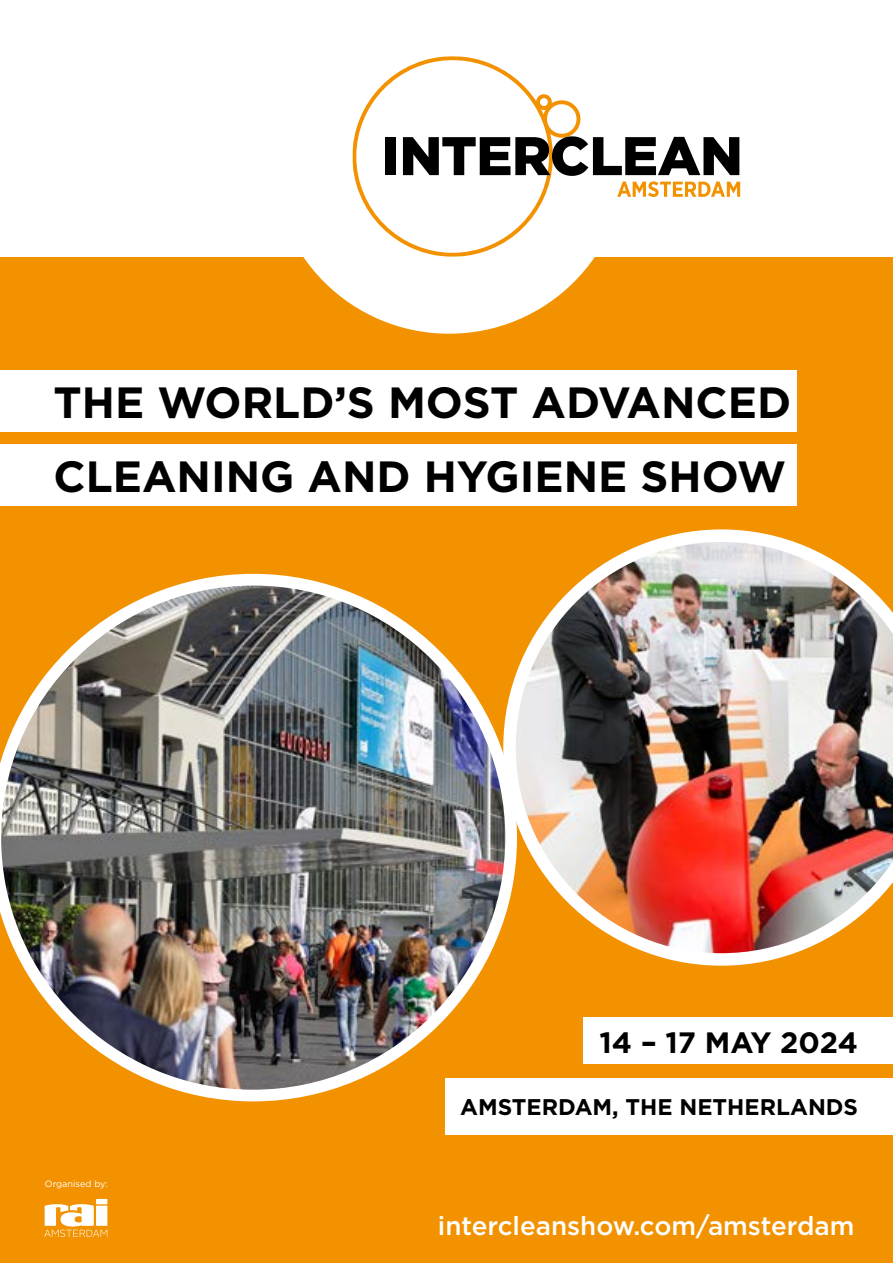
<style>
.page{position:relative;width:893px;height:1263px;background:#fff}
.page>*{position:absolute;margin:0;border:0;box-sizing:border-box;transform-origin:0 0}
.t1{font:700 43.65px/74.1px "Gotham";color:#000}
.t2{font:700 29.4px "Gotham";color:#000}
.t3{font:500 25.95px "Gotham";color:#fff}
.t4{font:700 22.65px "Gotham";color:#000}
.t5{font:9.15px "Gotham";color:#fff}
</style>
<div class="page">
<div style="left:0;top:258px;width:893px;height:1005px;background:#f39200"></div>
<svg style="left:272px;top:257px;width:354px;height:77px;fill:#fff"></svg>
<svg style="left:352px;top:56px;width:229px;height:201px"></svg>
<div style="left:385px;top:137px;width:11px;height:38px;background:#000"></div>
<svg style="left:403px;top:136px;width:337px;height:61px"></svg>
<img style="left:517px;top:529px;width:376px;height:437px">
<img style="left:0;top:574px;width:517px;height:527px">
<div style="left:0;top:370px;width:797px;height:61px;background:#fff"></div>
<div style="left:0;top:444px;width:797px;height:62px;background:#fff"></div>
<div style="left:583px;top:1017px;width:310px;height:47px;background:#fff"></div>
<div style="left:445px;top:1078px;width:448px;height:56px;background:#fff"></div>
<svg style="left:44px;top:1199px;width:63px;height:38px"></svg>
<p class="t1" style="left:54px;top:365px;width:739px">THE WORLD’S MOST ADVANCED<br>CLEANING AND HYGIENE SHOW</p>
<p class="t2" style="left:599px;top:1023px;width:260px">14 – 17 MAY 2024</p>
<p class="t5" style="left:45px;top:1178px;width:64px">Organised by:</p>
<p class="t4" style="left:460px;top:1092px;width:399px">AMSTERDAM, THE NETHERLANDS</p>
<p class="t3" style="left:438px;top:1208px;width:418px">intercleanshow.com/amsterdam</p>
</div>
